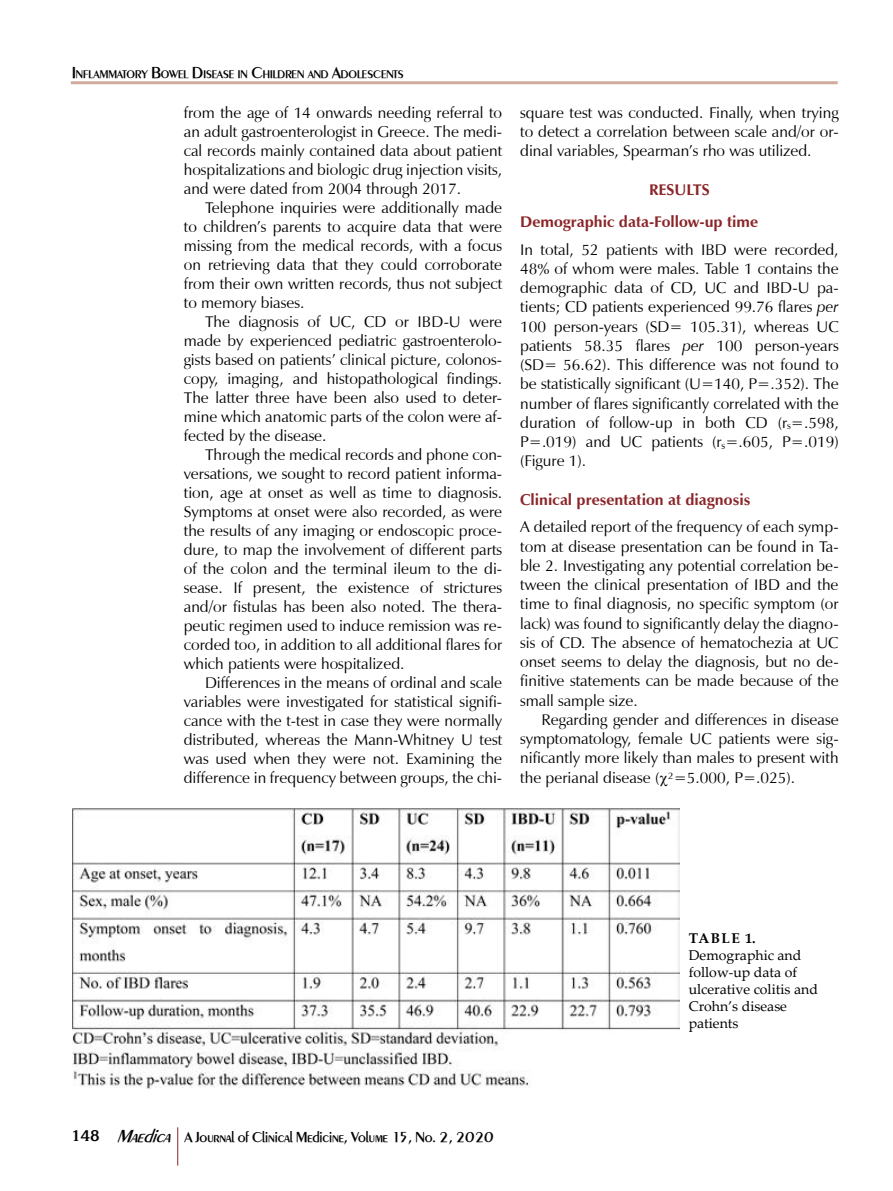
<style>
.page{position:relative;width:893px;height:1191px;background:#fff}
.page>*{position:absolute;margin:0;border:0;box-sizing:border-box;transform-origin:0 0}
.t1{font:15.75px/19px "Z Humanist Normal";color:#000;text-align:justify}
.t2{font:700 15.75px/32px "Z Humanist";color:#8a2529}
.t3{font:500 15px "Peinaud";letter-spacing:-.005em;color:#000}
.t4{font:14.1px/17px "Palatino Linotype";color:#000}
.t5{font:700 14.1px "Palatino Linotype";letter-spacing:.095em;color:#000}
.t6{font:500 11.55px "Peinaud";color:#000}
.s1{font-size:16.5px}
.s2{font-family:"Z Humanist";font-style:italic}
.s3{font-family:"Korina";font-weight:700}
.s4{font-style:italic;font-size:18px}
</style>
<div class="page">
<hr style="left:71px;top:81px;width:767px;height:3px;background:#d0aca0">
<hr style="left:177px;top:1127px;width:1px;height:38px;background:#8a2529">
<img style="left:72px;top:809px;width:607px;height:280px">
<p class="t6" style="left:72px;top:67px;width:333px"><span class="s1">I</span>NFLAMMATORY <span class="s1">B</span>OWEL <span class="s1">D</span>ISEASE IN <span class="s1">C</span>HILDREN AND <span class="s1">A</span>DOLESCENTS</p>
<p class="t1" style="left:184px;top:103px;width:320px">from the age of 14 onwards needing referral to an adult gastroenterologist in Greece. The medi&shy;cal records mainly contained data about patient hospitalizations and biologic drug injection visits, and were dated from 2004 through 2017.</p>
<p class="t1" style="left:184px;top:198px;width:320px;text-indent:21px">Telephone inquiries were additionally made to children’s parents to acquire data that were missing from the medical records, with a focus on retrieving data that they could corroborate from their own written records, thus not subject to memory biases.</p>
<p class="t1" style="left:184px;top:312px;width:320px;text-indent:21px">The diagnosis of UC, CD or IBD-U were made by experienced pediatric gastroenterolo&shy;gists based on patients’ clinical picture, colonos&shy;copy, imaging, and histopathological findings.<br>The latter three have been also used to deter&shy;mine which anatomic parts of the colon were af&shy;fected by the disease.</p>
<p class="t1" style="left:184px;top:445px;width:320px;text-indent:21px">Through the medical records and phone con&shy;versations, we sought to record patient informa&shy;tion, age at onset as well as time to diagnosis.<br>Symptoms at onset were also recorded, as were the results of any imaging or endoscopic proce&shy;dure, to map the involvement of different parts of the colon and the terminal ileum to the di&shy;sease. If present, the existence of strictures and/or fistulas has been also noted. The thera&shy;peutic regimen used to induce remission was re&shy;corded too, in addition to all additional flares for which patients were hospitalized.</p>
<p class="t1" style="left:184px;top:673px;width:320px;text-indent:21px">Differences in the means of ordinal and scale variables were investigated for statistical signifi&shy;cance with the t-test in case they were normally distributed, whereas the Mann-Whitney U test was used when they were not. Examining the difference in frequency between groups, the chi-</p>
<p class="t1" style="left:520px;top:103px;width:320px">square test was conducted. Finally, when trying to detect a correlation between scale and/or or&shy;dinal variables, Spearman’s rho was utilized.</p>
<p class="t2" style="left:520px;top:174px;width:239px;text-indent:129px">RESULTS<br>Demographic data-Follow-up time</p>
<p class="t1" style="left:520px;top:240px;width:320px">In total, 52 patients with IBD were recorded, 48% of whom were males. Table 1 contains the demographic data of CD, UC and IBD-U pa&shy;tients; CD patients experienced 99.76 flares <span class="s2">per </span>100 person-years (SD= 105.31), whereas UC patients 58.35 flares <span class="s2">per</span> 100 person-years (SD= 56.62). This difference was not found to be statistically significant (U=140, P=.352). The number of flares significantly correlated with the duration of follow-up in both CD (r<sub>s</sub>=.598, P=.019) and UC patients (r<sub>s</sub>=.605, P=.019) (Figure 1).</p>
<p class="t2" style="left:520px;top:483px;width:232px">Clinical presentation at diagnosis</p>
<p class="t1" style="left:520px;top:518px;width:320px">A detailed report of the frequency of each symp&shy;tom at disease presentation can be found in Ta&shy;ble 2. Investigating any potential correlation be&shy;tween the clinical presentation of IBD and the time to final diagnosis, no specific symptom (or lack) was found to significantly delay the diagno&shy;sis of CD. The absence of hematochezia at UC onset seems to delay the diagnosis, but no de&shy;finitive statements can be made because of the small sample size.</p>
<p class="t1" style="left:520px;top:710px;width:320px;text-indent:21px">Regarding gender and differences in disease symptomatology, female UC patients were sig&shy;nificantly more likely than males to present with the perianal disease ( ²=5.000, P=.025).</p>
<p class="t3" style="left:71px;top:1127px;width:424px"><span class="s3">148</span> <span class="s4">Maedica</span> A Journal of Clinical Medicine, Volume 15, No. 2, 2020</p>
<p class="t5" style="left:689px;top:928px;width:68px">TABLE 1.</p>
<p class="t4" style="left:689px;top:946px;width:131px">Demographic and follow-up data of ulcerative colitis and<br>Crohn’s disease patients</p>
</div>
